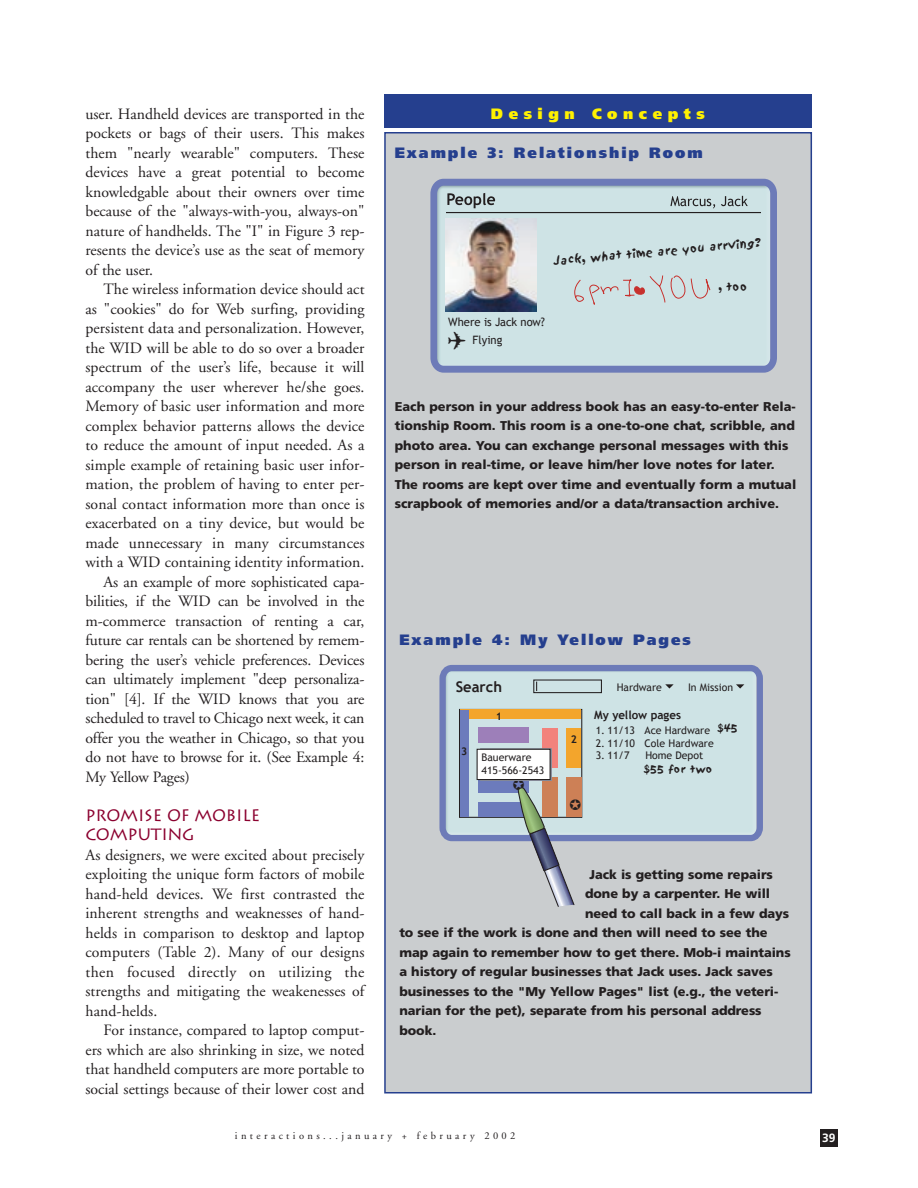
<style>
.page{position:relative;width:918px;height:1188px;background:#fff}
.page>*{position:absolute;margin:0;border:0;box-sizing:border-box;transform-origin:0 0}
.t1{font:16.5px/19.5px "Lithos";letter-spacing:-.015em;color:#8b012f}
.t2{font:15.75px/19.5px "Adobe Garamond";letter-spacing:.005em;color:#231f20;text-align:justify}
.t3{font:900 15px "Frutiger";letter-spacing:.135em;color:#253f8e}
.t4{font:900 15px "Frutiger";letter-spacing:.37em;color:#fff101}
.t5{font:700 14.7px "Trebuchet MS";color:#231f20}
.t6{font:900 12.75px/19.5px "Frutiger";letter-spacing:-.005em;color:#231f20}
.t7{font:700 12px "Frutiger";color:#fff}
.t8{font:11.55px "Sand";color:#231f20}
.t9{font:11.55px "Trebuchet MS";color:#231f20}
.t10{font:700 11.55px "Trebuchet MS";color:#231f20}
.t11{font:10.5px "Trebuchet MS";color:#231f20}
.t12{font:10.5px "Adobe Garamond";letter-spacing:.325em;color:#231f20}
.t13{font:10.5px "Sand";color:#231f20}
.t14{font:700 10.5px "Trebuchet MS";color:#231f20}
</style>
<div class="page">
<div style="left:820px;top:1130px;width:18px;height:18px;background:#231f20"></div>
<div style="left:384px;top:94px;width:428px;height:34px;background:#253f8e"></div>
<div style="left:385px;top:133px;width:426px;height:960px;background:#cacdcf"></div>
<div style="left:384px;top:132px;width:428px;height:962px;border:2px solid #253f8e"></div>
<svg style="left:430px;top:178px;width:347px;height:195px"></svg>
<svg style="left:447px;top:193px;width:48px;height:15px"></svg>
<svg style="left:574px;top:270px;width:137px;height:45px"></svg>
<svg style="left:439px;top:665px;width:324px;height:177px"></svg>
<div style="left:459px;top:709px;width:123px;height:109px;border:1px solid #231f20"></div>
<div style="left:478px;top:728px;width:50px;height:15px;background:#9d7fb9"></div>
<div style="left:478px;top:777px;width:50px;height:15px;background:#6c7bbc"></div>
<div style="left:478px;top:802px;width:50px;height:15px;background:#6c7bbc"></div>
<div style="left:543px;top:728px;width:15px;height:40px;background:#f2827c"></div>
<div style="left:566px;top:728px;width:15px;height:40px;background:#f3a52c"></div>
<div style="left:543px;top:777px;width:15px;height:39px;background:#cd8056"></div>
<div style="left:566px;top:777px;width:16px;height:39px;background:#cd8056"></div>
<div style="left:460px;top:710px;width:121px;height:9px;background:#f3a52c"></div>
<div style="left:460px;top:710px;width:9px;height:106px;background:#6c7bbc"></div>
<svg style="left:533px;top:679px;width:69px;height:15px"></svg>
<svg style="left:480px;top:748px;width:72px;height:33px"></svg>
<div style="left:477px;top:749px;width:74px;height:31px;background:#fff;border:1px solid #231f20"></div>
<svg style="left:665px;top:684px;width:9px;height:5px"></svg>
<svg style="left:736px;top:684px;width:8px;height:5px"></svg>
<svg style="left:513px;top:780px;width:68px;height:127px"></svg>
<p class="t2" style="left:86px;top:105px;width:281px">user. Handheld devices are transported in the pockets or bags of their users. This makes them "nearly wearable" computers. These devices have a great potential to become knowledgable about their owners over time because of the "always-with-you, always-on" nature of handhelds. The "I" in Figure 3 rep&shy;resents the device’s use as the seat of memory of the user.</p>
<p class="t2" style="left:104px;top:281px;width:263px">The wireless information device should act</p>
<p class="t2" style="left:86px;top:300px;width:281px">as "cookies" do for Web surfing, providing</p>
<p class="t2" style="left:86px;top:320px;width:281px">persistent data and personalization. However,</p>
<p class="t2" style="left:86px;top:339px;width:280px">the WID will be able to do so over a broader</p>
<p class="t2" style="left:86px;top:359px;width:280px">spectrum of the user’s life, because it will</p>
<p class="t2" style="left:86px;top:378px;width:280px">accompany the user wherever he/she goes.</p>
<p class="t2" style="left:86px;top:398px;width:281px">Memory of basic user information and more</p>
<p class="t2" style="left:86px;top:417px;width:281px">complex behavior patterns allows the device</p>
<p class="t2" style="left:86px;top:437px;width:280px">to reduce the amount of input needed. As a</p>
<p class="t2" style="left:86px;top:456px;width:281px">simple example of retaining basic user infor-</p>
<p class="t2" style="left:86px;top:476px;width:281px">mation, the problem of having to enter per-</p>
<p class="t2" style="left:86px;top:495px;width:281px">sonal contact information more than once is</p>
<p class="t2" style="left:86px;top:515px;width:280px">exacerbated on a tiny device, but would be</p>
<p class="t2" style="left:86px;top:534px;width:281px">made unnecessary in many circumstances</p>
<p class="t2" style="left:86px;top:554px;width:281px">with a WID containing identity information.</p>
<p class="t2" style="left:104px;top:573px;width:263px">As an example of more sophisticated capa-</p>
<p class="t2" style="left:86px;top:593px;width:280px">bilities, if the WID can be involved in the</p>
<p class="t2" style="left:86px;top:612px;width:281px">m-commerce transaction of renting a car,</p>
<p class="t2" style="left:86px;top:632px;width:280px">future car rentals can be shortened by remem-</p>
<p class="t2" style="left:86px;top:651px;width:280px">bering the user’s vehicle preferences. Devices</p>
<p class="t2" style="left:86px;top:671px;width:281px">can ultimately implement "deep personaliza-</p>
<p class="t2" style="left:86px;top:690px;width:280px">tion" [4]. If the WID knows that you are</p>
<p class="t2" style="left:86px;top:710px;width:281px">scheduled to travel to Chicago next week, it can</p>
<p class="t2" style="left:86px;top:729px;width:280px">offer you the weather in Chicago, so that you</p>
<p class="t2" style="left:86px;top:749px;width:280px">do not have to browse for it. (See Example 4:</p>
<p class="t2" style="left:86px;top:768px;width:106px">My Yellow Pages)</p>
<p class="t1" style="left:86px;top:805px;width:176px">PROMISE OF MOBILE<br>COMPUTING</p>
<p class="t2" style="left:86px;top:846px;width:281px">As designers, we were excited about precisely exploiting the unique form factors of mobile hand-held devices. We first contrasted the inherent strengths and weaknesses of hand&shy;helds in comparison to desktop and laptop computers (Table 2). Many of our designs then focused directly on utilizing the strengths and mitigating the weakenesses of hand-helds.</p>
<p class="t2" style="left:86px;top:1022px;width:281px;text-indent:18px">For instance, compared to laptop comput&shy;ers which are also shrinking in size, we noted that handheld computers are more portable to social settings because of their lower cost and</p>
<p class="t4" style="left:491px;top:107px;width:215px">Design Concepts</p>
<p class="t3" style="left:395px;top:146px;width:310px">Example 3: Relationship Room</p>
<p class="t8" style="left:553px;top:253px;width:210px;rotate:-5deg">Jack, what time are you arrving?</p>
<p class="t8" style="left:718px;top:279px;width:31px">, too</p>
<p class="t9" style="left:448px;top:315px;width:98px">Where is Jack now?</p>
<p class="t9" style="left:447px;top:334px;width:56px">✈ Flying</p>
<p class="t6" style="left:395px;top:398px;width:403px">Each person in your address book has an easy-to-enter Rela&shy;tionship Room. This room is a one-to-one chat, scribble, and photo area. You can exchange personal messages with this person in real-time, or leave him/her love notes for later.<br>The rooms are kept over time and eventually form a mutual scrapbook of memories and/or a data/transaction archive.</p>
<p class="t3" style="left:399px;top:634px;width:293px">Example 4: My Yellow Pages</p>
<p class="t5" style="left:456px;top:678px;width:48px">Search</p>
<p class="t14" style="left:496px;top:710px;width:8px">1</p>
<p class="t14" style="left:461px;top:745px;width:8px">3</p>
<p class="t11" style="left:617px;top:681px;width:47px">Hardware</p>
<p class="t11" style="left:688px;top:681px;width:47px">In Mission</p>
<p class="t10" style="left:594px;top:709px;width:88px">My yellow pages</p>
<p class="t11" style="left:596px;top:724px;width:116px">1. 11/13 Ace Hardware</p>
<p class="t11" style="left:596px;top:737px;width:120px">2. 11/10 Cole Hardware</p>
<p class="t13" style="left:718px;top:722px;width:22px">$45</p>
<p class="t14" style="left:571px;top:733px;width:8px">2</p>
<p class="t11" style="left:482px;top:752px;width:51px">Bauerware</p>
<p class="t11" style="left:596px;top:750px;width:35px">3. 11/7</p>
<p class="t11" style="left:645px;top:750px;width:59px">Home Depot</p>
<p class="t11" style="left:482px;top:764px;width:64px">415-566-2543</p>
<p class="t13" style="left:644px;top:763px;width:70px">$55 for two</p>
<p class="t6" style="left:590px;top:866px;width:185px">Jack is getting some repairs</p>
<p class="t6" style="left:585px;top:885px;width:187px">done by a carpenter. He will</p>
<p class="t6" style="left:585px;top:905px;width:206px">need to call back in a few days</p>
<p class="t6" style="left:399px;top:924px;width:370px">to see if the work is done and then will need to see the</p>
<p class="t6" style="left:399px;top:944px;width:393px">map again to remember how to get there. Mob-i maintains</p>
<p class="t6" style="left:399px;top:963px;width:375px">a history of regular businesses that Jack uses. Jack saves</p>
<p class="t6" style="left:399px;top:983px;width:380px">businesses to the "My Yellow Pages" list (e.g., the veteri-</p>
<p class="t6" style="left:399px;top:1002px;width:364px">narian for the pet), separate from his personal address</p>
<p class="t6" style="left:399px;top:1022px;width:38px">book.</p>
<p class="t12" style="left:235px;top:1131px;width:282px">interactions...january + february 2002</p>
<p class="t7" style="left:822px;top:1133px;width:15px">39</p>
</div>
